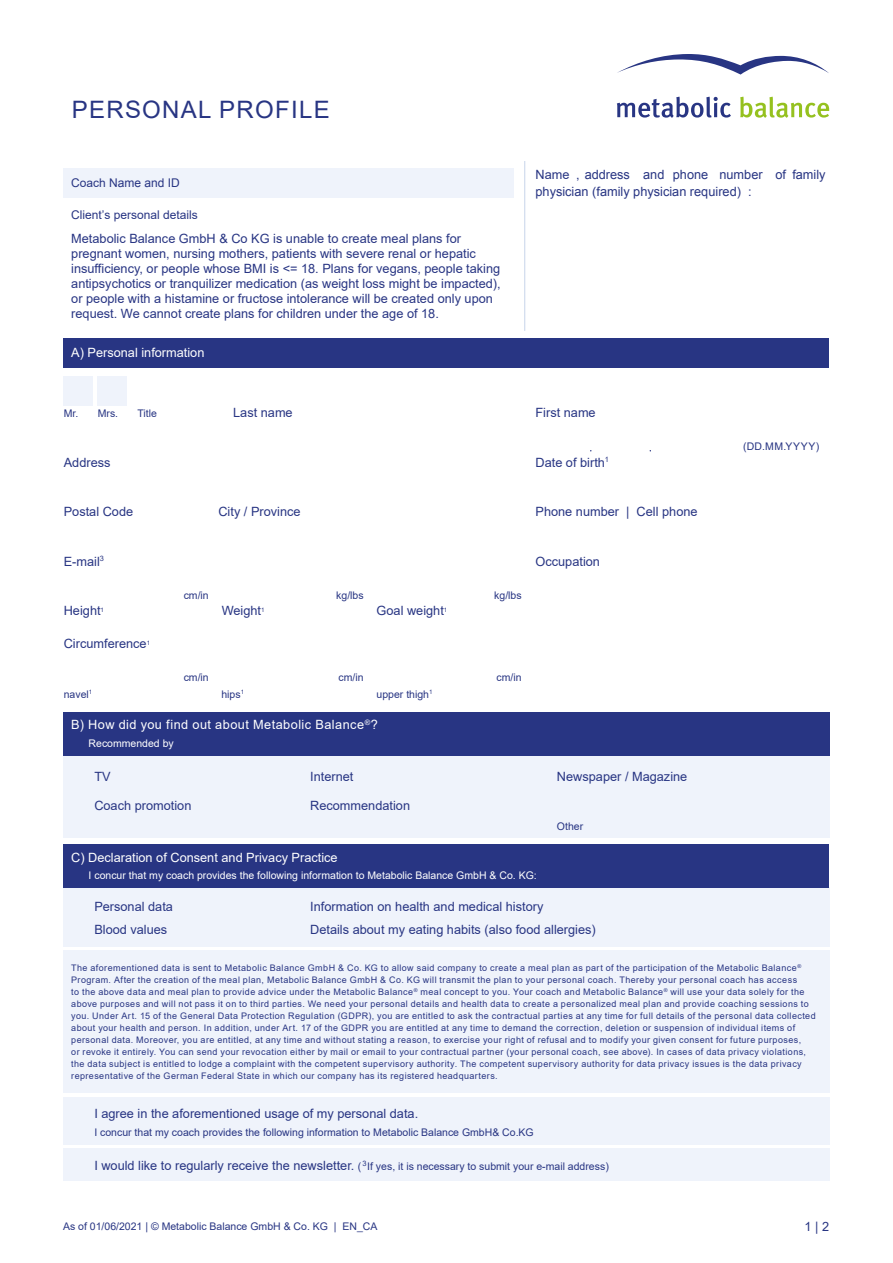
<style>
.page{position:relative;width:893px;height:1263px;background:#fff}
.page>*{position:absolute;margin:0;border:0;box-sizing:border-box;transform-origin:0 0}
.t1{font:24px "Arial";letter-spacing:.055em;color:#283583}
.t2{font:12.75px/15px "Arial";color:#283583}
.t3{font:12.75px/17.4px "Arial";color:#283583}
.t4{font:12.75px "Arial";color:#fff}
.t5{font:12.75px "Arial";letter-spacing:.035em;color:#fff}
.t6{font:12px "Arial";color:#283583}
.t7{font:10.5px "Arial";color:#283583}
.t8{font:10.5px "Arial";color:#fff}
.t9{font:9px/12px "Arial";letter-spacing:.045em;color:#283583}
.s1{font-style:inherit}
.s2{font-size:12.75px}
</style>
<div class="page">
<div style="left:63px;top:168px;width:451px;height:30px;background:#eff3fb"></div>
<div style="left:63px;top:753px;width:766px;height:85px;background:#eff3fb"></div>
<div style="left:63px;top:950px;width:766px;height:142px;background:#eff3fb"></div>
<div style="left:63px;top:887px;width:766px;height:59px;background:#eff3fb"></div>
<div style="left:63px;top:1097px;width:766px;height:47px;background:#eff3fb"></div>
<div style="left:63px;top:1149px;width:766px;height:32px;background:#eff3fb"></div>
<div style="left:63px;top:338px;width:765px;height:30px;background:#283583"></div>
<div style="left:63px;top:712px;width:766px;height:44px;background:#283583"></div>
<div style="left:63px;top:844px;width:765px;height:44px;background:#283583"></div>
<hr style="left:524px;top:161px;width:1px;height:170px;background:#c7d4ea">
<svg style="left:740px;top:97px;width:89px;height:21px"></svg>
<svg style="left:617px;top:97px;width:114px;height:21px"></svg>
<svg style="left:617px;top:54px;width:212px;height:21px"></svg>
<div style="left:63px;top:376px;width:30px;height:29px;background:#eff3fb"></div>
<div style="left:97px;top:376px;width:30px;height:29px;background:#eff3fb"></div>
<h1 class="t1" style="left:72px;top:93px;width:260px">PERSONAL PROFILE</h1>
<h3 class="t6" style="left:71px;top:175px;width:110px">Coach <span class="s1">Name and</span> ID</h3>
<h3 class="t6" style="left:71px;top:207px;width:128px">Client’s personal details</h3>
<p class="t2" style="left:71px;top:231px;width:431px">Metabolic Balance GmbH &amp; Co KG is unable to create meal plans for pregnant women, nursing mothers, patients with severe renal or hepatic insufficiency, or people whose BMI is &lt;= 18. Plans for vegans, people taking antipsychotics or tranquilizer medication (as weight loss might be impacted), or people with a histamine or fructose intolerance will be created only upon request. We cannot create plans for children under the age of 18.</p>
<h2 class="t4" style="left:71px;top:344px;width:135px">A) Personal information</h2>
<h2 class="t3" style="left:535px;top:166px;width:292px"><span class="s1">Name</span> , address and phone number of family physician (family physician required) <span class="s1">:</span></h2>
<p class="t7" style="left:98px;top:406px;width:22px">Mrs.</p>
<p class="t7" style="left:137px;top:406px;width:21px">Title</p>
<h2 class="t2" style="left:233px;top:405px;width:61px">Last name</h2>
<h2 class="t2" style="left:535px;top:405px;width:62px">First name</h2>
<h2 class="t2" style="left:535px;top:454px;width:75px">Date of birth<sup>1</sup></h2>
<p class="t7" style="left:64px;top:406px;width:16px">Mr.</p>
<h2 class="t2" style="left:64px;top:454px;width:48px">Address</h2>
<h2 class="t2" style="left:64px;top:504px;width:71px">Postal Code</h2>
<h2 class="t2" style="left:64px;top:553px;width:42px">E-mail<sup>3</sup></h2>
<h2 class="t2" style="left:64px;top:603px;width:42px">Height<sup>1</sup></h2>
<h2 class="t2" style="left:64px;top:636px;width:88px">Circumference<sup>1</sup></h2>
<p class="t7" style="left:64px;top:687px;width:30px">navel<sup>1</sup></p>
<h2 class="t2" style="left:218px;top:504px;width:84px">City / Province</h2>
<p class="t7" style="left:184px;top:588px;width:27px">cm/in</p>
<p class="t7" style="left:336px;top:588px;width:29px">kg/lbs</p>
<p class="t7" style="left:494px;top:588px;width:29px">kg/lbs</p>
<h2 class="t2" style="left:222px;top:603px;width:44px">Weight<sup>1</sup></h2>
<h2 class="t2" style="left:377px;top:603px;width:72px">Goal weight<sup>1</sup></h2>
<p class="t7" style="left:184px;top:670px;width:27px">cm/in</p>
<p class="t7" style="left:339px;top:670px;width:27px">cm/in</p>
<p class="t7" style="left:497px;top:670px;width:27px">cm/in</p>
<p class="t7" style="left:221px;top:687px;width:24px">hips<sup>1</sup></p>
<p class="t7" style="left:377px;top:687px;width:57px">upper thigh<sup>1</sup></p>
<h2 class="t5" style="left:71px;top:716px;width:308px">B) How did you find out about Metabolic Balance<sup>®</sup>?</h2>
<p class="t8" style="left:89px;top:736px;width:87px">Recommended by</p>
<h2 class="t2" style="left:94px;top:768px;width:18px">TV</h2>
<h2 class="t2" style="left:94px;top:798px;width:99px">Coach promotion</h2>
<h2 class="t2" style="left:310px;top:768px;width:45px">Internet</h2>
<h2 class="t2" style="left:310px;top:798px;width:101px">Recommendation</h2>
<h2 class="t2" style="left:535px;top:504px;width:164px">Phone number | Cell phone</h2>
<h2 class="t2" style="left:535px;top:553px;width:66px">Occupation</h2>
<h2 class="t2" style="left:557px;top:768px;width:132px">Newspaper / Magazine</h2>
<p class="t7" style="left:557px;top:819px;width:28px">Other</p>
<h2 class="t4" style="left:71px;top:848px;width:268px">C) Declaration of Consent and Privacy Practice</h2>
<p class="t8" style="left:89px;top:868px;width:450px">I concur that my coach provides the following information to Metabolic Balance GmbH &amp; Co. KG:</p>
<h2 class="t2" style="left:94px;top:899px;width:80px">Personal data</h2>
<h2 class="t2" style="left:94px;top:922px;width:74px">Blood values</h2>
<h2 class="t2" style="left:310px;top:899px;width:235px">Information on health and medical history</h2>
<h2 class="t2" style="left:310px;top:922px;width:287px">Details about my eating habits (also food allergies)</h2>
<p class="t7" style="left:743px;top:439px;width:78px">(DD.MM.YYYY)</p>
<p class="t9" style="left:71px;top:961px;width:746px">The aforementioned data is sent to Metabolic Balance GmbH &amp; Co. KG to allow said company to create a meal plan as part of the participation of the Metabolic Balance<sup>® </sup>Program. After the creation of the meal plan, Metabolic Balance GmbH &amp; Co. KG will transmit the plan to your personal coach. Thereby your personal coach has access<br>to the above data and meal plan to provide advice under the Metabolic Balance<sup>®</sup> meal concept to you. Your coach and Metabolic Balance<sup>®</sup> will use your data solely for the above purposes and will not pass it on to third parties. We need your personal details and health data to create a personalized meal plan and provide coaching sessions to you. Under Art. 15 of the General Data Protection Regulation (GDPR), you are entitled to ask the contractual parties at any time for full details of the personal data collected about your health and person. In addition, under Art. 17 of the GDPR you are entitled at any time to demand the correction, deletion or suspension of individual items of personal data. Moreover, you are entitled, at any time and without stating a reason, to exercise your right of refusal and to modify your given consent for future purposes,<br>or revoke it entirely. You can send your revocation either by mail or email to your contractual partner (your personal coach, see above). In cases of data privacy violations, the data subject is entitled to lodge a complaint with the competent supervisory authority. The competent supervisory authority for data privacy issues is the data privacy representative of the German Federal State in which our company has its registered headquarters.</p>
<h2 class="t2" style="left:94px;top:1106px;width:325px">I agree in the aforementioned usage of my personal data.</h2>
<p class="t7" style="left:94px;top:1125px;width:441px">I concur that my coach provides the following information to Metabolic Balance GmbH&amp; Co.KG</p>
<p class="t7" style="left:94px;top:1159px;width:516px"><span class="s2">I would like to regularly receive the newsletter.</span> ( <sup>3</sup>If yes, it is necessary to submit your e-mail address)</p>
<p class="t7" style="left:63px;top:1219px;width:316px">As of 01/06/2021 | © Metabolic Balance GmbH &amp; Co. KG | EN_CA</p>
<h2 class="t2" style="left:805px;top:1219px;width:26px">1 | 2</h2>
</div>
